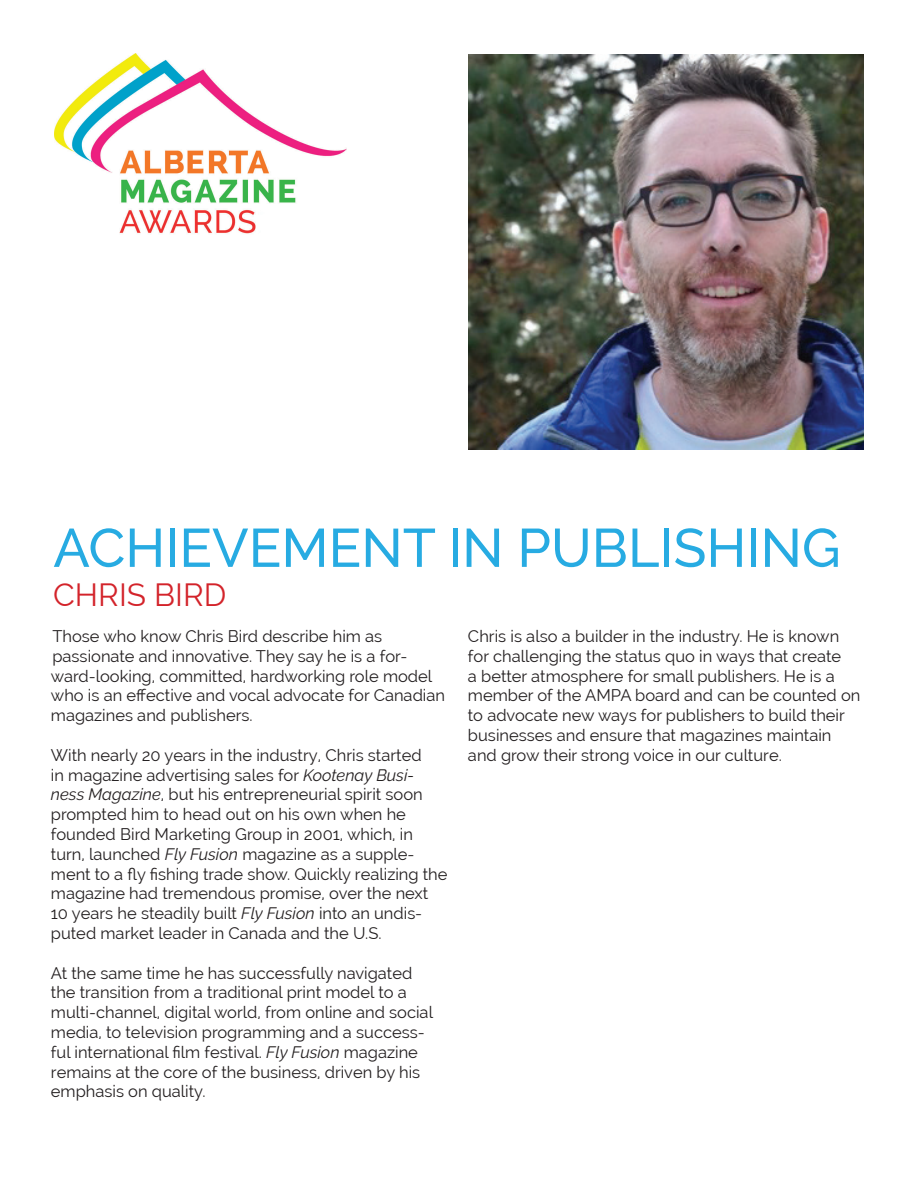
<style>
.page{position:relative;width:918px;height:1188px;background:#fff}
.page>*{position:absolute;margin:0;border:0;box-sizing:border-box;transform-origin:0 0}
.t1{font:500 54px "Raleway";color:#27abe2}
.t2{font:31.5px "Raleway";color:#d3232a}
.t3{font:16.5px/19.8px "Raleway";color:#231f20}
.s1{font-style:italic}
</style>
<div class="page">
<img style="left:469px;top:54px;width:395px;height:395px">
<img style="left:54px;top:54px;width:292px;height:180px">
<h1 class="t1" style="left:53px;top:517px;width:789px">ACHIEVEMENT IN PUBLISHING</h1>
<h2 class="t2" style="left:53px;top:577px;width:175px">CHRIS BIRD</h2>
<p class="t3" style="left:51px;top:626px;width:396px">Those who know Chris Bird describe him as passionate and innovative. They say he is a for&shy;ward-looking, committed, hardworking role model who is an effective and vocal advocate for Canadian magazines and publishers.</p>
<p class="t3" style="left:51px;top:745px;width:398px">With nearly 20 years in the industry, Chris started<br>in magazine advertising sales for <span class="s1">Kootenay Busi&shy;ness Magazine</span>, but his entrepreneurial spirit soon prompted him to head out on his own when he founded Bird Marketing Group in 2001, which, in turn, launched <span class="s1">Fly Fusion</span> magazine as a supple&shy;ment to a fly fishing trade show. Quickly realizing the magazine had tremendous promise, over the next 10 years he steadily built <span class="s1">Fly Fusion</span> into an undis&shy;puted market leader in Canada and the U.S.</p>
<p class="t3" style="left:51px;top:963px;width:384px">At the same time he has successfully navigated the transition from a traditional print model to a multi-channel, digital world, from online and social media, to television programming and a success&shy;ful international film festival. <span class="s1">Fly Fusion</span> magazine remains at the core of the business, driven by his emphasis on quality.</p>
<p class="t3" style="left:468px;top:626px;width:394px">Chris is also a builder in the industry. He is known for challenging the status quo in ways that create<br>a better atmosphere for small publishers. He is a member of the AMPA board and can be counted on to advocate new ways for publishers to build their businesses and ensure that magazines maintain and grow their strong voice in our culture.</p>
</div>
